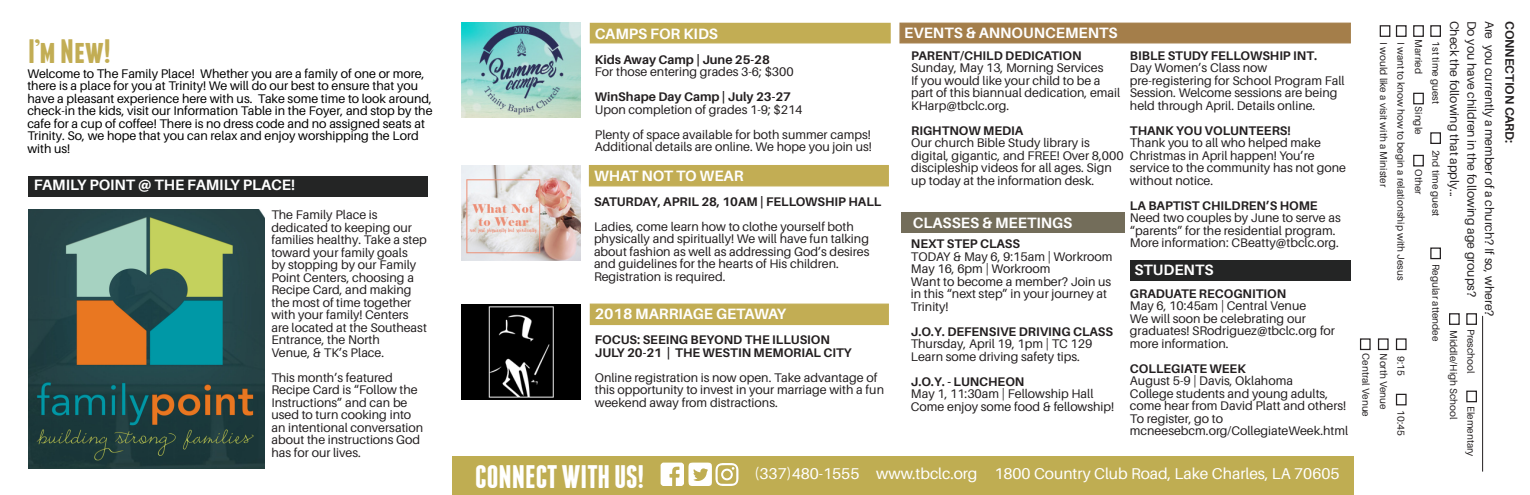
<style>
.page{position:relative;width:1530px;height:495px;background:#fff}
.page>*{position:absolute;margin:0;border:0;box-sizing:border-box;transform-origin:0 0}
.t1{font:700 33.75px "Franchise Free";color:#c2ad54}
.t2{font:700 32.5px "Franchise Free";color:#fff}
.t3{font:15.62px "Aileron";color:#fff}
.t4{font:700 15px "Aileron";color:#fff}
.t5{font:12.5px/12.5px "Aileron";color:#231f20}
.t6{font:12.5px/12.5px "Aileron";color:#000}
.t7{font:700 12.5px "Aileron";color:#231f20}
.t8{font:12.38px "Aileron";color:#231f20}
.t9{font:700 12.38px "Aileron";color:#231f20}
.t10{font:10px "Aileron";color:#231f20}
</style>
<div class="page">
<div style="left:452px;top:456px;width:902px;height:39px;background:#bfad52"></div>
<svg style="left:661px;top:463px;width:77px;height:23px"></svg>
<div style="left:590px;top:304px;width:299px;height:21px;background:#c2ad54"></div>
<div style="left:1130px;top:260px;width:221px;height:21px;background:#242525"></div>
<div style="left:590px;top:23px;width:301px;height:20px;background:#c2ad54"></div>
<div style="left:28px;top:176px;width:399px;height:21px;background:#242525"></div>
<div style="left:899px;top:23px;width:452px;height:20px;background:#a47e4a"></div>
<div style="left:589px;top:165px;width:300px;height:21px;background:#c2ad54"></div>
<hr style="left:1482px;top:316px;width:1px;height:156px;background:#231f20">
<div style="left:1396px;top:25px;width:11px;height:12px;border:1px solid #231f20"></div>
<div style="left:1380px;top:25px;width:10px;height:12px;border:1px solid #231f20"></div>
<div style="left:1396px;top:338px;width:11px;height:12px;border:1px solid #231f20"></div>
<div style="left:1449px;top:313px;width:11px;height:12px;border:1px solid #231f20"></div>
<img style="left:461px;top:22px;width:119px;height:95px">
<img style="left:28px;top:210px;width:237px;height:259px">
<img style="left:461px;top:304px;width:119px;height:95px">
<div style="left:1396px;top:394px;width:11px;height:11px;border:1px solid #231f20"></div>
<div style="left:1413px;top:25px;width:11px;height:12px;border:1px solid #231f20"></div>
<div style="left:1413px;top:93px;width:11px;height:11px;border:1px solid #231f20"></div>
<div style="left:1413px;top:155px;width:11px;height:11px;border:1px solid #231f20"></div>
<div style="left:1466px;top:313px;width:11px;height:12px;border:1px solid #231f20"></div>
<div style="left:1466px;top:391px;width:11px;height:11px;border:1px solid #231f20"></div>
<div style="left:1430px;top:25px;width:11px;height:12px;border:1px solid #231f20"></div>
<div style="left:1430px;top:132px;width:11px;height:12px;border:1px solid #231f20"></div>
<div style="left:1430px;top:248px;width:11px;height:11px;border:1px solid #231f20"></div>
<div style="left:1378px;top:338px;width:11px;height:12px;border:1px solid #231f20"></div>
<div style="left:1360px;top:338px;width:11px;height:12px;border:1px solid #231f20"></div>
<img style="left:461px;top:166px;width:119px;height:95px">
<div style="left:902px;top:212px;width:223px;height:20px;background:#736d5a"></div>
<p class="t1" style="left:28px;top:35px;width:84px">I’m New!</p>
<p class="t6" style="left:27px;top:67px;width:407px">Welcome to The Family Place! Whether you are a family of one or more, there is a place for you at Trinity! We will do our best to ensure that you have a pleasant experience here with us. Take some time to look around, check-in the kids, visit our Information Table in the Foyer, and stop by the cafe for a cup of coffee! There is no dress code and no assigned seats at Trinity. So, we hope that you can relax and enjoy worshipping the Lord with us!</p>
<p class="t4" style="left:34px;top:176px;width:263px">FAMILY POINT @ THE FAMILY PLACE!</p>
<p class="t5" style="left:271px;top:209px;width:108px">The Family Place is</p>
<p class="t5" style="left:271px;top:221px;width:157px">dedicated to keeping our families healthy. Take a step toward your family goals<br>by stopping by our Family<br>Point Centers, choosing a<br>Recipe Card, and making the most of time together with your family! Centers are located at the Southeast<br>Entrance, the North</p>
<p class="t5" style="left:271px;top:346px;width:114px">Venue, &amp; TK’s Place.</p>
<p class="t5" style="left:271px;top:371px;width:153px">This month’s featured<br>Recipe Card is “Follow the<br>Instructions” and can be used to turn cooking into an intentional conversation about the instructions God has for our lives.</p>
<p class="t4" style="left:595px;top:25px;width:125px">CAMPS FOR KIDS</p>
<p class="t7" style="left:595px;top:52px;width:177px">Kids Away Camp | June 25-28</p>
<p class="t5" style="left:595px;top:66px;width:200px">For those entering grades 3-6; $300</p>
<p class="t7" style="left:595px;top:90px;width:198px">WinShape Day Camp | July 23-27</p>
<p class="t5" style="left:595px;top:103px;width:209px">Upon completion of grades 1-9; $214</p>
<p class="t5" style="left:595px;top:128px;width:279px">Plenty of space available for both summer camps!<br>Additional details are online. We hope you join us!</p>
<p class="t4" style="left:594px;top:167px;width:151px">WHAT NOT TO WEAR</p>
<p class="t7" style="left:594px;top:194px;width:289px">SATURDAY, APRIL 28, 10AM | FELLOWSHIP HALL</p>
<p class="t5" style="left:594px;top:220px;width:261px">Ladies, come learn how to clothe yourself both</p>
<p class="t5" style="left:594px;top:233px;width:277px;text-align:justify">physically and spiritually! We will have fun talking about fashion as well as addressing God’s desires and guidelines for the hearts of His children.</p>
<p class="t5" style="left:594px;top:270px;width:133px">Registration is required.</p>
<p class="t4" style="left:595px;top:306px;width:193px">2018 MARRIAGE GETAWAY</p>
<p class="t7" style="left:595px;top:333px;width:237px">FOCUS: SEEING BEYOND THE ILLUSION</p>
<p class="t7" style="left:595px;top:346px;width:258px">JULY 20-21 | THE WESTIN MEMORIAL CITY</p>
<p class="t5" style="left:595px;top:371px;width:291px">Online registration is now open. Take advantage of this opportunity to invest in your marriage with a fun weekend away from distractions.</p>
<p class="t4" style="left:904px;top:25px;width:215px">EVENTS &amp; ANNOUNCEMENTS</p>
<p class="t7" style="left:911px;top:48px;width:172px">PARENT/CHILD DEDICATION</p>
<p class="t5" style="left:911px;top:62px;width:194px">Sunday, May 13, Morning Services</p>
<p class="t5" style="left:911px;top:74px;width:211px">If you would like your child to be a part of this biannual dedication, email<br>KHarp@tbclc.org.</p>
<p class="t7" style="left:911px;top:123px;width:114px">RIGHTNOW MEDIA</p>
<p class="t5" style="left:911px;top:137px;width:180px">Our church Bible Study library is</p>
<p class="t5" style="left:911px;top:149px;width:214px">digital, gigantic, and FREE! Over 8,000</p>
<p class="t5" style="left:911px;top:162px;width:202px">discipleship videos for all ages. Sign up today at the information desk.</p>
<p class="t7" style="left:1130px;top:48px;width:189px">BIBLE STUDY FELLOWSHIP INT.</p>
<p class="t5" style="left:1130px;top:62px;width:139px">Day Women’s Class now</p>
<p class="t5" style="left:1130px;top:74px;width:216px">pre-registering for School Program Fall<br>Session. Welcome sessions are being held through April. Details online.</p>
<p class="t7" style="left:1130px;top:123px;width:162px">THANK YOU VOLUNTEERS!</p>
<p class="t5" style="left:1130px;top:137px;width:193px">Thank you to all who helped make<br>Christmas in April happen! You’re</p>
<p class="t5" style="left:1130px;top:162px;width:218px">service to the community has not gone without notice.</p>
<p class="t7" style="left:1130px;top:198px;width:189px">LA BAPTIST CHILDREN’S HOME</p>
<p class="t5" style="left:1130px;top:212px;width:212px">Need two couples by June to serve as “parents” for the residential program.<br>More information: CBeatty@tbclc.org.</p>
<p class="t4" style="left:913px;top:214px;width:161px">CLASSES &amp; MEETINGS</p>
<p class="t7" style="left:911px;top:237px;width:111px">NEXT STEP CLASS</p>
<p class="t5" style="left:911px;top:251px;width:203px">TODAY &amp; May 6, 9:15am | Workroom</p>
<p class="t5" style="left:911px;top:263px;width:141px">May 16, 6pm | Workroom</p>
<p class="t5" style="left:911px;top:276px;width:202px">Want to become a member? Join us in this “next step” in your journey at<br>Trinity!</p>
<p class="t7" style="left:911px;top:325px;width:204px">J.O.Y. DEFENSIVE DRIVING CLASS</p>
<p class="t5" style="left:911px;top:338px;width:183px">Thursday, April 19, 1pm | TC 129</p>
<p class="t5" style="left:911px;top:351px;width:171px">Learn some driving safety tips.</p>
<p class="t7" style="left:911px;top:375px;width:115px">J.O.Y. - LUNCHEON</p>
<p class="t5" style="left:911px;top:388px;width:184px">May 1, 11:30am | Fellowship Hall</p>
<p class="t5" style="left:911px;top:401px;width:205px">Come enjoy some food &amp; fellowship!</p>
<p class="t4" style="left:1134px;top:261px;width:81px">STUDENTS</p>
<p class="t7" style="left:1130px;top:287px;width:158px">GRADUATE RECOGNITION</p>
<p class="t5" style="left:1130px;top:300px;width:178px">May 6, 10:45am | Central Venue</p>
<p class="t5" style="left:1130px;top:312px;width:177px">We will soon be celebrating our</p>
<p class="t5" style="left:1130px;top:325px;width:207px">graduates! SRodriguez@tbclc.org for more information.</p>
<p class="t7" style="left:1130px;top:362px;width:117px">COLLEGIATE WEEK</p>
<p class="t5" style="left:1130px;top:375px;width:165px">August 5-9 | Davis, Oklahoma</p>
<p class="t5" style="left:1130px;top:387px;width:218px">College students and young adults, come hear from David Platt and others!</p>
<p class="t5" style="left:1130px;top:412px;width:95px">To register, go to</p>
<p class="t5" style="left:1130px;top:425px;width:220px">mcneesebcm.org/CollegiateWeek.html</p>
<p class="t2" style="left:475px;top:462px;width:171px">CONNECT WITH US!</p>
<p class="t3" style="left:755px;top:465px;width:586px">(337)480-1555 www.tbclc.org 1800 Country Club Road, Lake Charles, LA 70605</p>
<p class="t10" style="left:1371px;top:353px;width:65px;rotate:90deg">Central Venue</p>
<p class="t10" style="left:1389px;top:42px;width:146px;rotate:90deg">I would like a visit with a Minister</p>
<p class="t10" style="left:1406px;top:42px;width:240px;rotate:90deg">I want to know how to begin a relationship with Jesus</p>
<p class="t10" style="left:1424px;top:39px;width:36px;rotate:90deg">Married</p>
<p class="t10" style="left:1424px;top:106px;width:30px;rotate:90deg">Single</p>
<p class="t10" style="left:1424px;top:169px;width:27px;rotate:90deg">Other</p>
<p class="t10" style="left:1389px;top:353px;width:58px;rotate:90deg">North Venue</p>
<p class="t10" style="left:1406px;top:356px;width:21px;rotate:90deg">9:15</p>
<p class="t10" style="left:1406px;top:410px;width:27px;rotate:90deg">10:45</p>
<p class="t8" style="left:1479px;top:21px;width:278px;rotate:90deg">Do you have children in the following age groups?</p>
<p class="t8" style="left:1496px;top:21px;width:297px;rotate:90deg">Are you currently a member of a church? If so, where?</p>
<p class="t9" style="left:1517px;top:21px;width:124px;rotate:90deg">CONNECTION CARD:</p>
<p class="t10" style="left:1476px;top:329px;width:46px;rotate:90deg">Preschool</p>
<p class="t10" style="left:1476px;top:406px;width:52px;rotate:90deg">Elementary</p>
<p class="t8" style="left:1461px;top:21px;width:178px;rotate:90deg">Check the following that apply...</p>
<p class="t10" style="left:1441px;top:41px;width:64px;rotate:90deg">1st time guest</p>
<p class="t10" style="left:1441px;top:150px;width:69px;rotate:90deg">2nd time guest</p>
<p class="t10" style="left:1441px;top:264px;width:79px;rotate:90deg">Regular attendee</p>
<p class="t10" style="left:1459px;top:330px;width:91px;rotate:90deg">Middle/High School</p>
</div>
